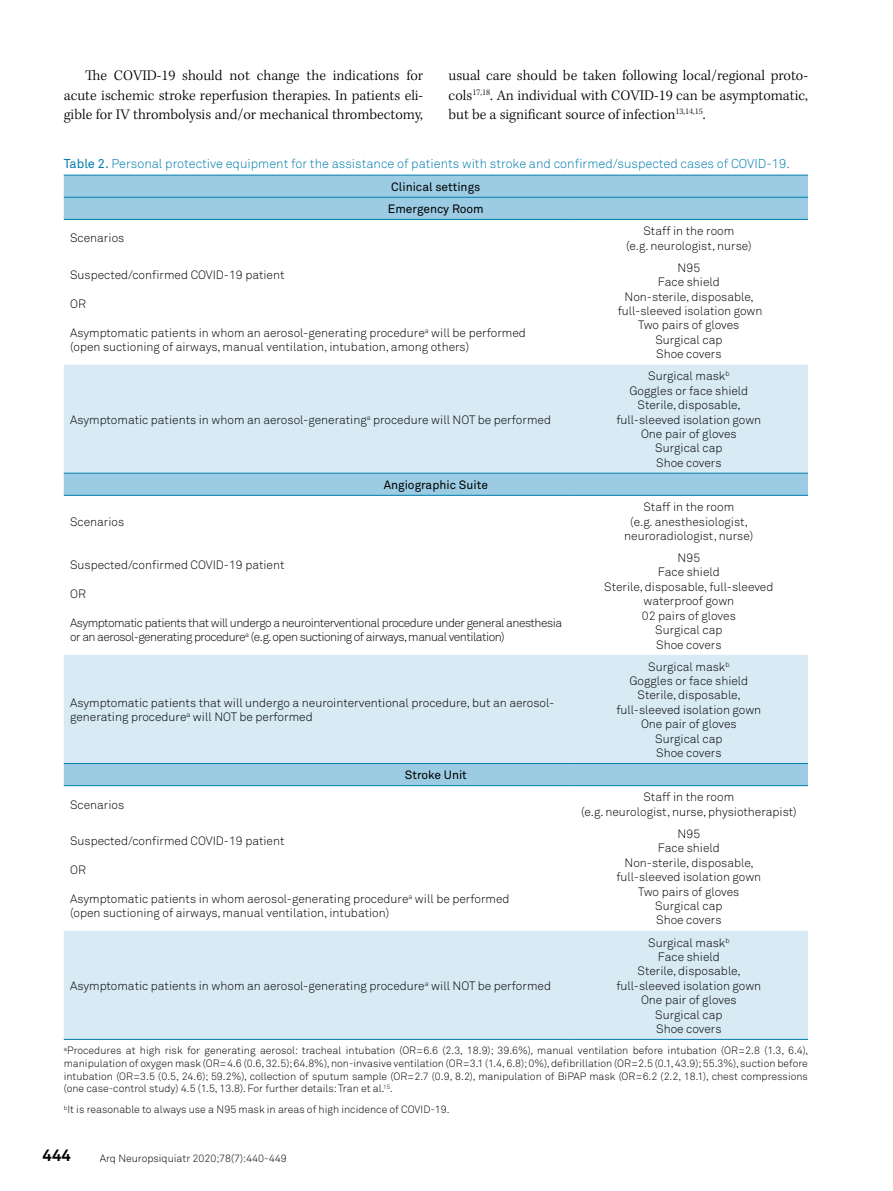
<style>
.page{position:relative;width:893px;height:1191px;background:#fff}
.page>*{position:absolute;margin:0;border:0;box-sizing:border-box;transform-origin:0 0}
.t1{font:700 16.5px "Akkurat Pro";color:#000}
.t2{font:300 15px/19.5px "Kepler Std";color:#000;text-align:justify}
.t3{font:12.75px "Akkurat Light Pro";color:#007dac}
.t4{font:12px/14.4px "Akkurat Light Pro";color:#000;text-align:center}
.t5{font:12px/14.4px "Akkurat Light Pro";letter-spacing:-.04em;color:#000}
.t6{font:12px/22.2px "Akkurat Pro";color:#000}
.t7{font:10.5px/12.6px "Akkurat Light Pro";color:#000;text-align:justify}
.s1{font-family:"Akkurat Pro"}
</style>
<div class="page">
<div style="left:64px;top:176px;width:744px;height:43px;background:#9bcce3"></div>
<svg style="left:64px;top:364px;width:744px;height:675px;fill:#d8eaf4"></svg>
<hr style="left:64px;top:197px;width:506px;height:1px;background:#007dac">
<hr style="left:570px;top:197px;width:238px;height:1px;background:#007dac">
<hr style="left:64px;top:1039px;width:506px;height:1px;background:#007dac">
<hr style="left:570px;top:1039px;width:238px;height:1px;background:#007dac">
<hr style="left:64px;top:175px;width:506px;height:1px;background:#007dac">
<hr style="left:570px;top:175px;width:238px;height:1px;background:#007dac">
<hr style="left:64px;top:219px;width:506px;height:1px;background:#007dac">
<hr style="left:570px;top:219px;width:238px;height:1px;background:#007dac">
<hr style="left:64px;top:473px;width:506px;height:1px;background:#007dac">
<hr style="left:570px;top:473px;width:238px;height:1px;background:#007dac">
<hr style="left:64px;top:495px;width:506px;height:1px;background:#007dac">
<hr style="left:570px;top:495px;width:238px;height:1px;background:#007dac">
<hr style="left:64px;top:763px;width:506px;height:1px;background:#007dac">
<hr style="left:570px;top:763px;width:238px;height:1px;background:#007dac">
<hr style="left:64px;top:785px;width:506px;height:1px;background:#007dac">
<hr style="left:570px;top:785px;width:238px;height:1px;background:#007dac">
<p class="t2" style="left:64px;top:67px;width:361px;text-indent:21px">The COVID-19 should not change the indications for acute ischemic stroke reperfusion therapies. In patients eli&shy;gible for IV thrombolysis and/or mechanical thrombectomy,</p>
<p class="t2" style="left:449px;top:67px;width:361px">usual care should be taken following local/regional proto&shy;cols<sup>17,18</sup>. An individual with COVID-19 can be asymptomatic, but be a significant source of infection<sup>13,14,15</sup>.</p>
<p class="t3" style="left:64px;top:156px;width:727px"><span class="s1">Table 2.</span> Personal protective equipment for the assistance of patients with stroke and confirmed/suspected cases of COVID-19.</p>
<p class="t6" style="left:388px;top:176px;width:97px">Clinical settings<br>Emergency Room</p>
<p class="t4" style="left:70px;top:231px;width:56px">Scenarios</p>
<p class="t4" style="left:626px;top:224px;width:127px">Staff in the room<br>(e.g. neurologist, nurse)</p>
<p class="t4" style="left:70px;top:268px;width:216px">Suspected/confirmed COVID-19 patient</p>
<p class="t4" style="left:70px;top:296px;width:17px">OR</p>
<p class="t4" style="left:70px;top:325px;width:457px;text-align:left">Asymptomatic patients in whom an aerosol-generating procedure<sup>a</sup> will be performed (open suctioning of airways, manual ventilation, intubation, among others)</p>
<p class="t4" style="left:618px;top:260px;width:146px">N95<br>Face shield<br>Non-sterile, disposable, full-sleeved isolation gown<br>Two pairs of gloves<br>Surgical cap<br>Shoe covers</p>
<p class="t4" style="left:70px;top:412px;width:482px">Asymptomatic patients in whom an aerosol-generating<sup>a</sup> procedure will NOT be performed</p>
<p class="t4" style="left:70px;top:514px;width:56px">Scenarios</p>
<p class="t6" style="left:384px;top:474px;width:106px">Angiographic Suite</p>
<p class="t4" style="left:70px;top:558px;width:216px">Suspected/confirmed COVID-19 patient</p>
<p class="t4" style="left:70px;top:587px;width:17px">OR</p>
<p class="t5" style="left:70px;top:616px;width:493px">Asymptomatic patients that will undergo a neurointerventional procedure under general anesthesia or an aerosol-generating procedure<sup>a</sup> (e.g. open suctioning of airways, manual ventilation)</p>
<p class="t4" style="left:70px;top:695px;width:486px;text-align:left">Asymptomatic patients that will undergo a neurointerventional procedure, but an aerosol&shy;generating procedure<sup>a</sup> will NOT be performed</p>
<p class="t6" style="left:405px;top:764px;width:64px">Stroke Unit</p>
<p class="t4" style="left:616px;top:369px;width:146px">Surgical mask<sup>b<br></sup>Goggles or face shield<br>Sterile, disposable, full-sleeved isolation gown<br>One pair of gloves<br>Surgical cap<br>Shoe covers</p>
<p class="t4" style="left:624px;top:500px;width:131px">Staff in the room<br>(e.g. anesthesiologist, neuroradiologist, nurse)</p>
<p class="t4" style="left:604px;top:551px;width:171px">N95<br>Face shield<br>Sterile, disposable, full-sleeved waterproof gown<br>02 pairs of gloves<br>Surgical cap<br>Shoe covers</p>
<p class="t4" style="left:616px;top:659px;width:146px">Surgical mask<sup>b<br></sup>Goggles or face shield<br>Sterile, disposable, full-sleeved isolation gown<br>One pair of gloves<br>Surgical cap<br>Shoe covers</p>
<p class="t4" style="left:70px;top:797px;width:56px">Scenarios</p>
<p class="t4" style="left:581px;top:790px;width:217px">Staff in the room<br>(e.g. neurologist, nurse, physiotherapist)</p>
<p class="t4" style="left:70px;top:834px;width:216px">Suspected/confirmed COVID-19 patient</p>
<p class="t4" style="left:70px;top:863px;width:17px">OR</p>
<p class="t4" style="left:70px;top:891px;width:441px;text-align:left">Asymptomatic patients in whom aerosol-generating procedure<sup>a</sup> will be performed (open suctioning of airways, manual ventilation, intubation)</p>
<p class="t4" style="left:616px;top:827px;width:146px">N95<br>Face shield<br>Non-sterile, disposable, full-sleeved isolation gown<br>Two pairs of gloves<br>Surgical cap<br>Shoe covers</p>
<p class="t4" style="left:70px;top:978px;width:482px">Asymptomatic patients in whom an aerosol-generating procedure<sup>a</sup> will NOT be performed</p>
<p class="t4" style="left:616px;top:935px;width:146px">Surgical mask<sup>b<br></sup>Face shield<br>Sterile, disposable, full-sleeved isolation gown<br>One pair of gloves<br>Surgical cap<br>Shoe covers</p>
<p class="t7" style="left:64px;top:1044px;width:746px"><sup>a</sup>Procedures at high risk for generating aerosol: tracheal intubation (OR=6.6 (2.3, 18.9); 39.6%), manual ventilation before intubation (OR=2.8 (1.3, 6.4), manipulation of oxygen mask (OR=4.6 (0.6, 32.5); 64.8%), non-invasive ventilation (OR=3.1 (1.4, 6.8); 0%), defibrillation (OR=2.5 (0.1, 43.9); 55.3%), suction before intubation (OR=3.5 (0.5, 24.6); 59.2%), collection of sputum sample (OR=2.7 (0.9, 8.2), manipulation of BiPAP mask (OR=6.2 (2.2, 18.1), chest compressions (one case-control study) 4.5 (1.5, 13.8). For further details: Tran et al.<sup>15</sup>.</p>
<p class="t7" style="left:64px;top:1103px;width:387px"><sup>b</sup>It is reasonable to always use a N95 mask in areas of high incidence of COVID-19.</p>
<h1 class="t1" style="left:43px;top:1145px;width:30px">444</h1>
<p class="t7" style="left:100px;top:1151px;width:188px">Arq Neuropsiquiatr 2020;78(7):440-449</p>
</div>
